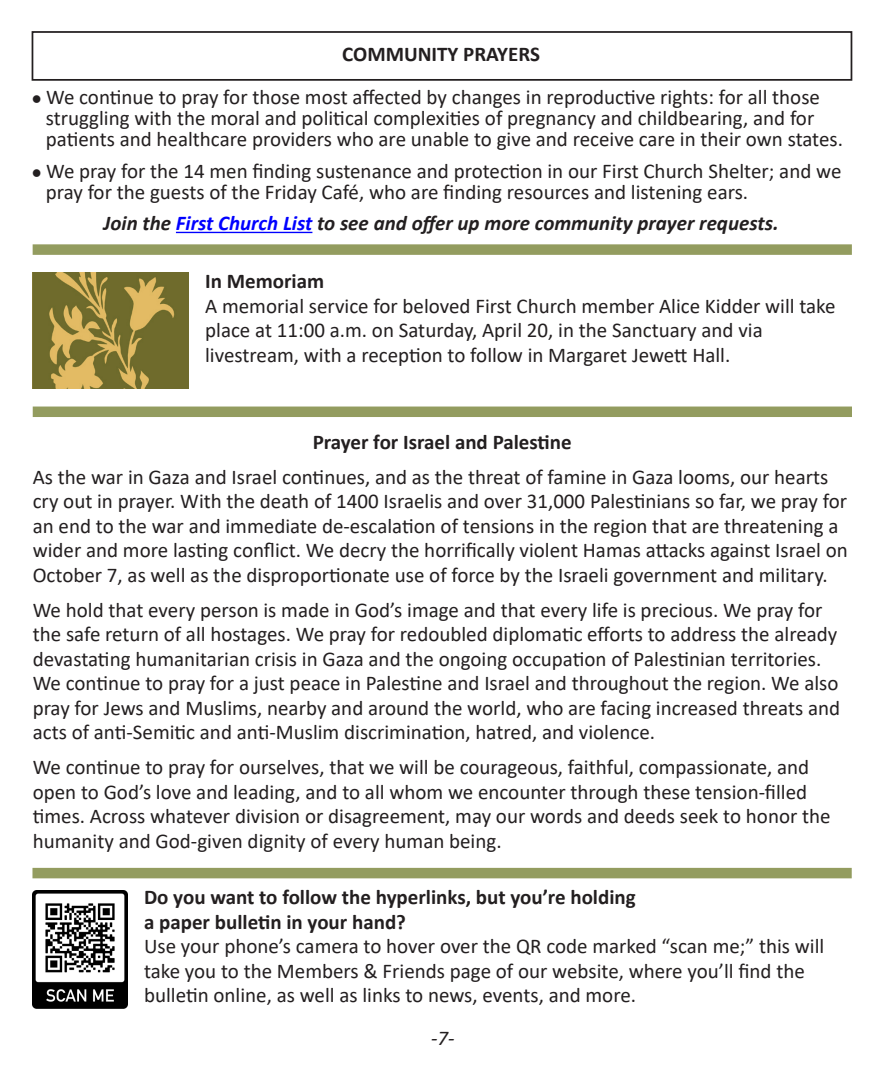
<style>
.page{position:relative;width:882px;height:1071px;background:#fff}
.page>*{position:absolute;margin:0;border:0;box-sizing:border-box;transform-origin:0 0}
.Paragraph_Style_1{font:21px/24.5px "Calibri";color:#231f20}
.Paragraph_Style_1-2{font:700 21px "Calibri";color:#231f20}
.Paragraph_Style_1-3{font:italic 700 21px "Calibri";color:#231f20}
.Paragraph_Style_1-4{font:italic 21px "Calibri";color:#231f20}
.s1{font-size:17.5px}
.s2{color:#00f}
</style>
<div class="page">
<div style="left:32px;top:31px;width:820px;height:50px;border:2px solid #231f20"></div>
<hr style="left:176px;top:232px;width:136px;height:1px;background:#00f">
<div style="left:33px;top:244px;width:819px;height:11px;background:#939c5f"></div>
<img style="left:33px;top:272px;width:156px;height:117px">
<div style="left:33px;top:407px;width:819px;height:10px;background:#939c5f"></div>
<div style="left:32px;top:868px;width:820px;height:10px;background:#939c5f"></div>
<img style="left:33px;top:890px;width:95px;height:118px">
<p class="Paragraph_Style_1-2" style="left:342px;top:39px;width:199px">COMMUNITY PRAYERS</p>
<p class="Paragraph_Style_1" style="left:32px;top:84px;width:790px"><span class="s1">●</span> We continue to pray for those most affected by changes in reproductive rights: for all those</p>
<p class="Paragraph_Style_1" style="left:46px;top:105px;width:770px">struggling with the moral and political complexities of pregnancy and childbearing, and for</p>
<p class="Paragraph_Style_1" style="left:46px;top:126px;width:799px">patients and healthcare providers who are unable to give and receive care in their own states.</p>
<p class="Paragraph_Style_1" style="left:32px;top:158px;width:811px"><span class="s1">●</span> We pray for the 14 men finding sustenance and protection in our First Church Shelter; and we</p>
<p class="Paragraph_Style_1" style="left:46px;top:179px;width:704px">pray for the guests of the Friday Café, who are finding resources and listening ears.</p>
<p class="Paragraph_Style_1-3" style="left:104px;top:208px;width:677px">Join the <span class="s2">First Church List</span> to see and offer up more community prayer requests.</p>
<p class="Paragraph_Style_1-2" style="left:205px;top:266px;width:120px">In Memoriam</p>
<p class="Paragraph_Style_1" style="left:205px;top:293px;width:632px">A memorial service for beloved First Church member Alice Kidder will take place at 11:00 a.m. on Saturday, April 20, in the Sanctuary and via</p>
<p class="Paragraph_Style_1" style="left:205px;top:342px;width:527px">livestream, with a reception to follow in Margaret Jewett Hall.</p>
<p class="Paragraph_Style_1-2" style="left:313px;top:427px;width:261px">Prayer for Israel and Palestine</p>
<p class="Paragraph_Style_1" style="left:33px;top:464px;width:817px">As the war in Gaza and Israel continues, and as the threat of famine in Gaza looms, our hearts cry out in prayer. With the death of 1400 Israelis and over 31,000 Palestinians so far, we pray for an end to the war and immediate de-escalation of tensions in the region that are threatening a wider and more lasting conflict. We decry the horrifically violent Hamas attacks against Israel on October 7, as well as the disproportionate use of force by the Israeli government and military.</p>
<p class="Paragraph_Style_1" style="left:33px;top:597px;width:809px">We hold that every person is made in God’s image and that every life is precious. We pray for the safe return of all hostages. We pray for redoubled diplomatic efforts to address the already devastating humanitarian crisis in Gaza and the ongoing occupation of Palestinian territories.<br>We continue to pray for a just peace in Palestine and Israel and throughout the region. We also pray for Jews and Muslims, nearby and around the world, who are facing increased threats and acts of anti-Semitic and anti-Muslim discrimination, hatred, and violence.</p>
<p class="Paragraph_Style_1" style="left:33px;top:755px;width:799px">We continue to pray for ourselves, that we will be courageous, faithful, compassionate, and open to God’s love and leading, and to all whom we encounter through these tension-filled times. Across whatever division or disagreement, may our words and deeds seek to honor the humanity and God-given dignity of every human being.</p>
<p class="Paragraph_Style_1-2" style="left:144px;top:883px;width:493px">Do you want to follow the hyperlinks, but you’re holding</p>
<p class="Paragraph_Style_1-2" style="left:144px;top:907px;width:263px">a paper bulletin in your hand?</p>
<p class="Paragraph_Style_1" style="left:144px;top:934px;width:682px">Use your phone’s camera to hover over the QR code marked “scan me;” this will take you to the Members &amp; Friends page of our website, where you’ll find the</p>
<p class="Paragraph_Style_1" style="left:144px;top:983px;width:494px">bulletin online, as well as links to news, events, and more.</p>
<p class="Paragraph_Style_1-4" style="left:431px;top:1024px;width:25px">-7-</p>
</div>
